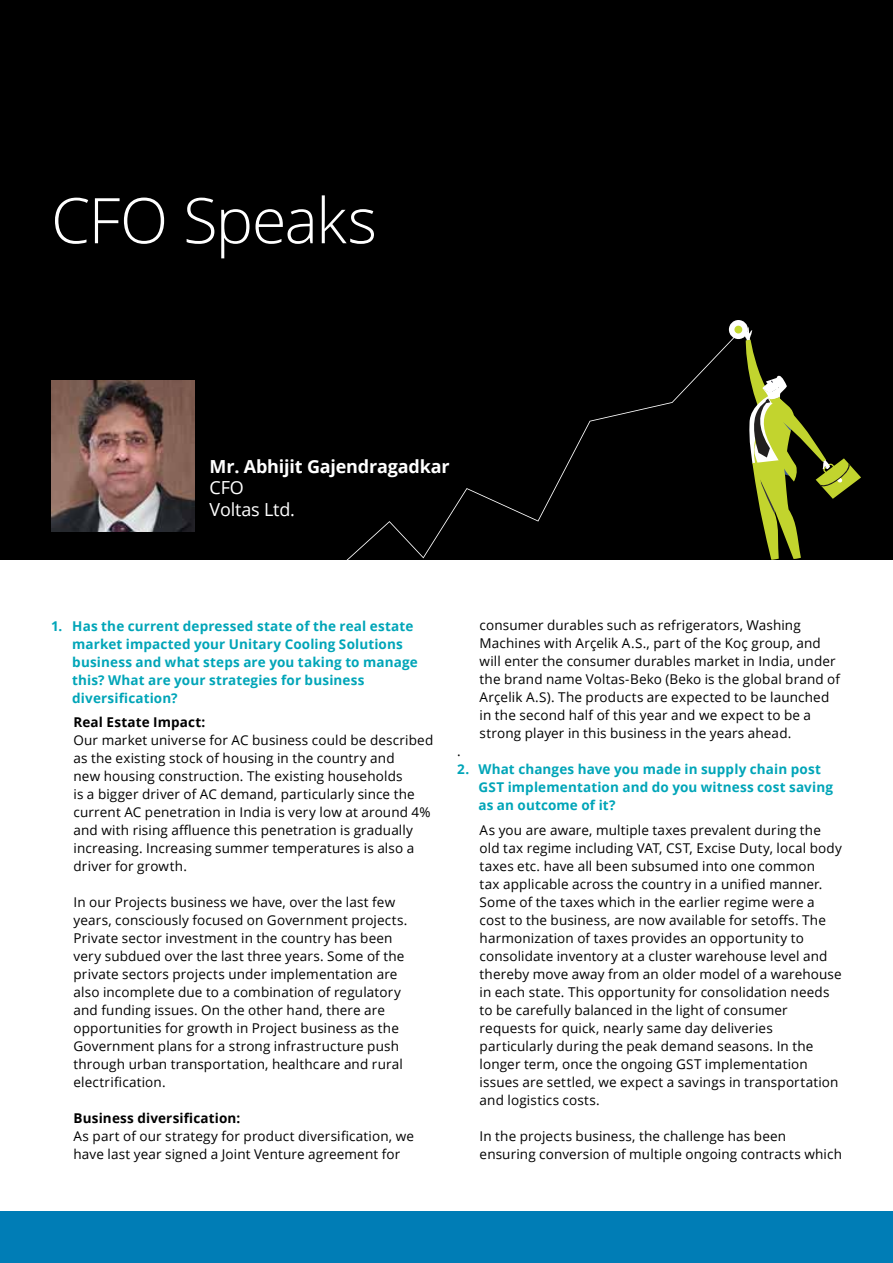
<style>
.page{position:relative;width:893px;height:1263px;background:#fff}
.page>*{position:absolute;margin:0;border:0;box-sizing:border-box;transform-origin:0 0}
.t1{font:300 63px "Open Sans";letter-spacing:-.025em;color:#fff}
.t2{font:700 18px "Open Sans";letter-spacing:-.01em;color:#fff}
.t3{font:18px/21.6px "Open Sans";letter-spacing:-.01em;color:#fff}
.t4{font:13.5px/18px "Open Sans";letter-spacing:.01em;color:#000}
.t5{font:700 13.5px/18px "Open Sans";letter-spacing:.01em;color:#00a5b8}
.t6{font:700 13.5px "Open Sans";letter-spacing:.01em;color:#000}
</style>
<div class="page">
<div style="left:0;top:0;width:893px;height:559px;background:#000"></div>
<svg style="left:742px;top:327px;width:119px;height:233px"></svg>
<svg style="left:339px;top:333px;width:399px;height:227px"></svg>
<div style="left:729px;top:320px;width:19px;height:19px;background:#fff;border-radius:50%"></div>
<div style="left:734px;top:326px;width:8px;height:7px;background:#c4d92e;border-radius:50%"></div>
<div style="left:0;top:1212px;width:893px;height:51px;background:#007db6"></div>
<img style="left:51px;top:380px;width:143px;height:152px">
<h1 class="t1" style="left:51px;top:177px;width:327px">CFO Speaks</h1>
<h2 class="t2" style="left:210px;top:454px;width:241px">Mr. Abhijit Gajendragadkar</h2>
<h2 class="t3" style="left:210px;top:477px;width:87px">CFO<br>Voltas Ltd.</h2>
<p class="t5" style="left:72px;top:616px;width:347px;text-indent:-21px">1. Has the current depressed state of the real estate market impacted your Unitary Cooling Solutions business and what steps are you taking to manage this? What are your strategies for business diversification?</p>
<p class="t6" style="left:74px;top:713px;width:133px">Real Estate Impact:</p>
<p class="t4" style="left:74px;top:731px;width:361px">Our market universe for AC business could be described as the existing stock of housing in the country and<br>new housing construction. The existing households<br>is a bigger driver of AC demand, particularly since the current AC penetration in India is very low at around 4% and with rising affluence this penetration is gradually increasing. Increasing summer temperatures is also a driver for growth.</p>
<p class="t4" style="left:74px;top:893px;width:335px">In our Projects business we have, over the last few years, consciously focused on Government projects.<br>Private sector investment in the country has been very subdued over the last three years. Some of the private sectors projects under implementation are also incomplete due to a combination of regulatory and funding issues. On the other hand, there are opportunities for growth in Project business as the Government plans for a strong infrastructure push through urban transportation, healthcare and rural electrification.</p>
<p class="t6" style="left:74px;top:1108px;width:168px">Business diversification:</p>
<p class="t4" style="left:74px;top:1127px;width:342px">As part of our strategy for product diversification, we have last year signed a Joint Venture agreement for</p>
<p class="t4" style="left:480px;top:616px;width:362px">consumer durables such as refrigerators, Washing Machines with Arçelik A.S., part of the Koç group, and will enter the consumer durables market in India, under the brand name Voltas-Beko (Beko is the global brand of Arçelik A.S). The products are expected to be launched in the second half of this year and we expect to be a strong player in this business in the years ahead.</p>
<p class="t4" style="left:457px;top:742px;width:5px">.</p>
<p class="t5" style="left:478px;top:760px;width:356px;text-indent:-21px">2. What changes have you made in supply chain post<br>GST implementation and do you witness cost saving as an outcome of it?</p>
<p class="t4" style="left:480px;top:821px;width:364px">As you are aware, multiple taxes prevalent during the old tax regime including VAT, CST, Excise Duty, local body taxes etc. have all been subsumed into one common<br>tax applicable across the country in a unified manner.<br>Some of the taxes which in the earlier regime were a cost to the business, are now available for setoffs. The harmonization of taxes provides an opportunity to consolidate inventory at a cluster warehouse level and thereby move away from an older model of a warehouse in each state. This opportunity for consolidation needs to be carefully balanced in the light of consumer requests for quick, nearly same day deliveries particularly during the peak demand seasons. In the longer term, once the ongoing GST implementation issues are settled, we expect a savings in transportation and logistics costs.</p>
<p class="t4" style="left:480px;top:1127px;width:364px">In the projects business, the challenge has been ensuring conversion of multiple ongoing contracts which</p>
</div>
